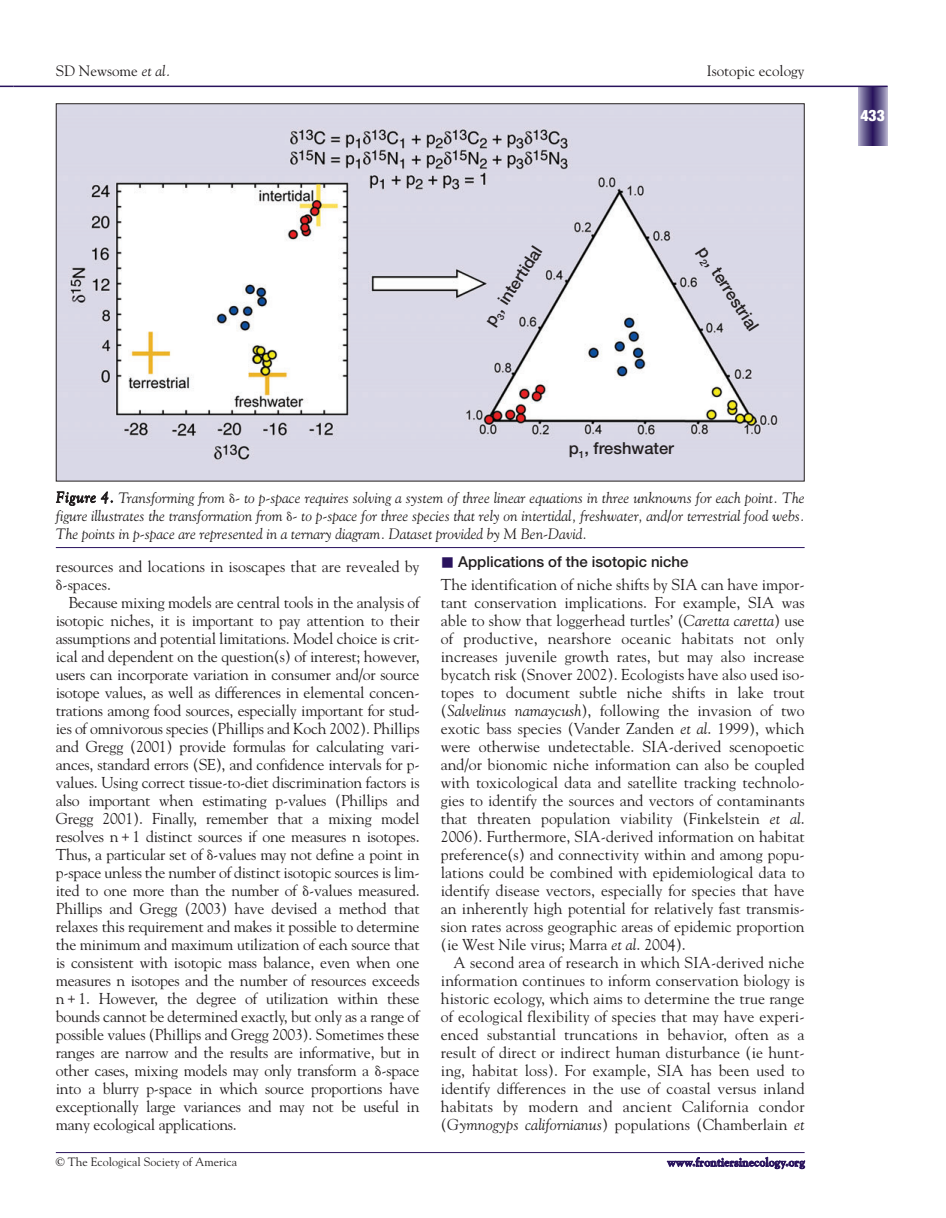
<style>
.page{position:relative;width:946px;height:1218px;background:#fff}
.page>*{position:absolute;margin:0;border:0;box-sizing:border-box;transform-origin:0 0}
.t1{font:500 16.5px "Helvetica Neue";color:#231f20}
.t2{font:15.75px/18px "Goudy";color:#231f20;text-align:justify}
.t3{font:900 condensed 15.75px "Helvetica Neue";color:#fff}
.t4{font:italic 15px/18px "Goudy";color:#231f20;text-align:justify}
.t5{font:500 15px "Helvetica Neue";color:#231f20}
.t6{font:15px "Goudy";color:#231f20}
.t7{font:12px "Goudy";color:#231f20}
.t8{font:700 12px "Goudy";color:#29135d}
.s1{font-style:italic}
.s2{font-family:"Mathematical Pi One";font-style:normal;font-size:13.5px}
.s3{font-family:"Mathematical Pi One";font-size:15px}
</style>
<div class="page">
<svg style="left:0;top:86px;width:13px;height:1px"></svg>
<div style="left:858px;top:86px;width:29px;height:60px;background:#ada8c6"></div>
<div style="left:859px;top:86px;width:27px;height:60px;background:#a099bc"></div>
<div style="left:860px;top:86px;width:25px;height:60px;background:#938bb2"></div>
<div style="left:860px;top:86px;width:24px;height:60px;background:#958fb4"></div>
<div style="left:861px;top:86px;width:23px;height:60px;background:#877fa9"></div>
<div style="left:862px;top:86px;width:21px;height:60px;background:#7c74a1"></div>
<div style="left:863px;top:86px;width:19px;height:60px;background:#716998"></div>
<div style="left:864px;top:86px;width:17px;height:60px;background:#675d8f"></div>
<div style="left:865px;top:86px;width:15px;height:60px;background:#5d5488"></div>
<div style="left:866px;top:86px;width:13px;height:60px;background:#554a80"></div>
<div style="left:867px;top:86px;width:11px;height:60px;background:#4d3f79"></div>
<div style="left:868px;top:86px;width:9px;height:60px;background:#453672"></div>
<div style="left:869px;top:86px;width:7px;height:60px;background:#3d2d6c"></div>
<div style="left:870px;top:86px;width:5px;height:60px;background:#2d1860"></div>
<hr style="left:872px;top:86px;width:1px;height:60px;background:#29135d">
<hr style="left:13px;top:86px;width:874px;height:1px;background:#29135d">
<hr style="left:56px;top:1152px;width:748px;height:1px;background:#29135d">
<img style="left:58px;top:105px;width:744px;height:374px">
<hr style="left:56px;top:547px;width:748px;height:1px;background:#29135d">
<p class="t6" style="left:56px;top:65px;width:119px">SD Newsome <span class="s1">et al.</span></p>
<p class="t6" style="left:706px;top:65px;width:99px">Isotopic ecology</p>
<p class="t1" style="left:483px;top:321px;width:93px;rotate:-57deg">p<sub>3</sub>, intertidal</p>
<p class="t1" style="left:707px;top:245px;width:98px;rotate:57deg">p<sub>2</sub>, terrestrial</p>
<p class="t1" style="left:568px;top:442px;width:107px">p<sub>1</sub>, freshwater</p>
<p class="t4" style="left:56px;top:489px;width:750px">Figure 4. Transforming from <span class="s2">-</span>- to p-space requires solving a system of three linear equations in three unknowns for each point. The figure illustrates the transformation from <span class="s2">-</span>- to p-space for three species that rely on intertidal, freshwater, and/or terrestrial food webs.<br>The points in p-space are represented in a ternary diagram. Dataset provided by M Ben-David.</p>
<p class="t2" style="left:56px;top:558px;width:365px">resources and locations in isoscapes that are revealed by <span class="s3">-</span>-spaces.</p>
<p class="t2" style="left:56px;top:594px;width:365px;text-indent:13px">Because mixing models are central tools in the analysis of isotopic niches, it is important to pay attention to their assumptions and potential limitations. Model choice is crit&shy;ical and dependent on the question(s) of interest; however, users can incorporate variation in consumer and/or source isotope values, as well as differences in elemental concen&shy;trations among food sources, especially important for stud&shy;ies of omnivorous species (Phillips and Koch 2002). Phillips and Gregg (2001) provide formulas for calculating vari&shy;ances, standard errors (SE), and confidence intervals for p&shy;values. Using correct tissue-to-diet discrimination factors is also important when estimating p-values (Phillips and Gregg 2001). Finally, remember that a mixing model resolves n + 1 distinct sources if one measures n isotopes.<br>Thus, a particular set of <span class="s3">-</span>-values may not define a point in p-space unless the number of distinct isotopic sources is lim&shy;ited to one more than the number of <span class="s3">-</span>-values measured.<br>Phillips and Gregg (2003) have devised a method that relaxes this requirement and makes it possible to determine the minimum and maximum utilization of each source that is consistent with isotopic mass balance, even when one measures n isotopes and the number of resources exceeds n + 1. However, the degree of utilization within these bounds cannot be determined exactly, but only as a range of possible values (Phillips and Gregg 2003). Sometimes these ranges are narrow and the results are informative, but in other cases, mixing models may only transform a <span class="s3">-</span>-space into a blurry p-space in which source proportions have exceptionally large variances and may not be useful in many ecological applications.</p>
<p class="t5" style="left:458px;top:556px;width:232px">Applications of the isotopic niche</p>
<p class="t2" style="left:441px;top:576px;width:365px">The identification of niche shifts by SIA can have impor&shy;tant conservation implications. For example, SIA was able to show that loggerhead turtles’ (<span class="s1">Caretta caretta</span>) use of productive, nearshore oceanic habitats not only increases juvenile growth rates, but may also increase bycatch risk (Snover 2002). Ecologists have also used iso&shy;topes to document subtle niche shifts in lake trout (<span class="s1">Salvelinus namaycush</span>), following the invasion of two exotic bass species (Vander Zanden <span class="s1">et al</span>. 1999), which were otherwise undetectable. SIA-derived scenopoetic and/or bionomic niche information can also be coupled with toxicological data and satellite tracking technolo&shy;gies to identify the sources and vectors of contaminants that threaten population viability (Finkelstein <span class="s1">et al</span>.<br>2006). Furthermore, SIA-derived information on habitat preference(s) and connectivity within and among popu&shy;lations could be combined with epidemiological data to identify disease vectors, especially for species that have an inherently high potential for relatively fast transmis&shy;sion rates across geographic areas of epidemic proportion (ie West Nile virus; Marra <span class="s1">et al</span>. 2004).</p>
<p class="t2" style="left:441px;top:954px;width:365px;text-indent:13px">A second area of research in which SIA-derived niche information continues to inform conservation biology is historic ecology, which aims to determine the true range of ecological flexibility of species that may have experi&shy;enced substantial truncations in behavior, often as a result of direct or indirect human disturbance (ie hunt&shy;ing, habitat loss). For example, SIA has been used to identify differences in the use of coastal versus inland habitats by modern and ancient California condor (<span class="s1">Gymnogyps californianus</span>) populations (Chamberlain <span class="s1">et</span></p>
<p class="t7" style="left:56px;top:1157px;width:183px">© The Ecological Society of America</p>
<p class="t8" style="left:667px;top:1157px;width:139px">www.frontiersinecology.org</p>
<p class="t3" style="left:860px;top:110px;width:26px">433</p>
</div>
